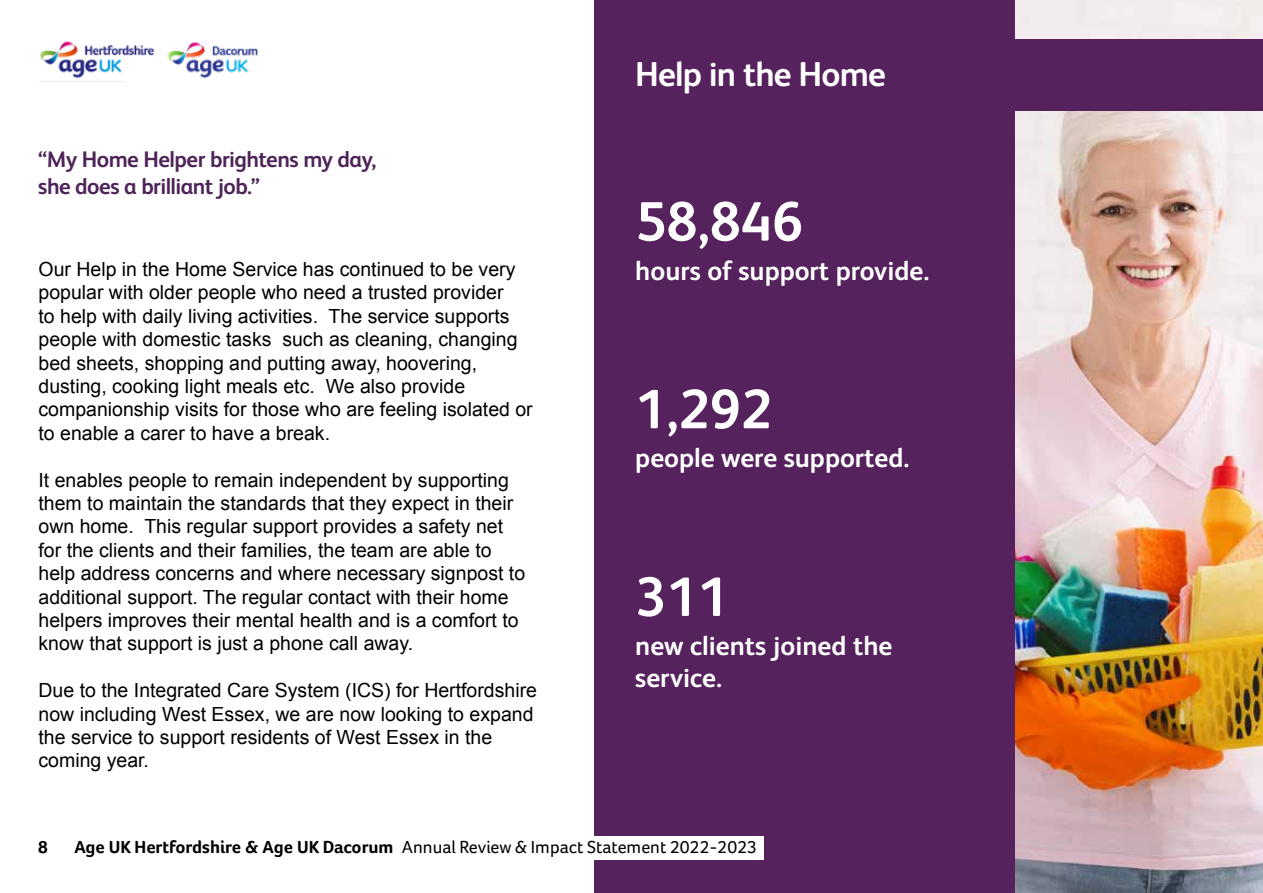
<style>
.page{position:relative;width:1263px;height:893px;background:#fff}
.page>*{position:absolute;margin:0;border:0;box-sizing:border-box;transform-origin:0 0}
.t1{font:700 55.5px "FS Albert Pro";color:#fff}
.t2{font:700 34.5px "FS Albert Pro";letter-spacing:-.025em;color:#fff}
.t3{font:700 27px/32.4px "FS Albert Pro";color:#fff}
.t4{font:700 22.5px/27px "FS Albert Pro";letter-spacing:-.025em;color:#4e2458}
.t5{font:19.5px/23.4px "Arial";color:#000}
.t6{font:18px "Foco Age UK";color:#000}
.t7{font:700 18px "Foco Age UK";color:#000}
.s1{font-weight:700}
</style>
<div class="page">
<img style="left:1015px;top:0;width:248px;height:893px">
<div style="left:594px;top:0;width:421px;height:893px;background:#55225d"></div>
<div style="left:594px;top:39px;width:669px;height:72px;background:#55225d"></div>
<div style="left:67px;top:836px;width:696px;height:23px;background:#fff"></div>
<img style="left:39px;top:41px;width:116px;height:41px">
<img style="left:167px;top:42px;width:91px;height:35px">
<p class="t4" style="left:38px;top:145px;width:340px">“My Home Helper brightens my day, she does a brilliant job.”</p>
<p class="t5" style="left:39px;top:258px;width:496px">Our Help in the Home Service has continued to be very popular with older people who need a trusted provider<br>to help with daily living activities. The service supports people with domestic tasks such as cleaning, changing bed sheets, shopping and putting away, hoovering, dusting, cooking light meals etc. We also provide companionship visits for those who are feeling isolated or to enable a carer to have a break.</p>
<p class="t5" style="left:39px;top:468px;width:488px">It enables people to remain independent by supporting them to maintain the standards that they expect in their own home. This regular support provides a safety net for the clients and their families, the team are able to help address concerns and where necessary signpost to additional support. The regular contact with their home helpers improves their mental health and is a comfort to know that support is just a phone call away.</p>
<p class="t5" style="left:39px;top:679px;width:500px">Due to the Integrated Care System (ICS) for Hertfordshire now including West Essex, we are now looking to expand the service to support residents of West Essex in the coming year.</p>
<h2 class="t2" style="left:635px;top:49px;width:252px">Help in the Home</h2>
<h1 class="t1" style="left:635px;top:182px;width:169px">58,846</h1>
<h3 class="t3" style="left:635px;top:253px;width:295px">hours of support provide.</h3>
<h1 class="t1" style="left:635px;top:370px;width:138px">1,292</h1>
<h3 class="t3" style="left:635px;top:440px;width:276px">people were supported.</h3>
<h1 class="t1" style="left:635px;top:558px;width:95px">311</h1>
<h3 class="t3" style="left:635px;top:628px;width:259px">new clients joined the service.</h3>
<p class="t7" style="left:38px;top:836px;width:11px">8</p>
<p class="t6" style="left:74px;top:836px;width:684px"><span class="s1">Age UK Hertfordshire &amp; Age UK Dacorum</span> Annual Review &amp; Impact Statement 2022-2023</p>
</div>
